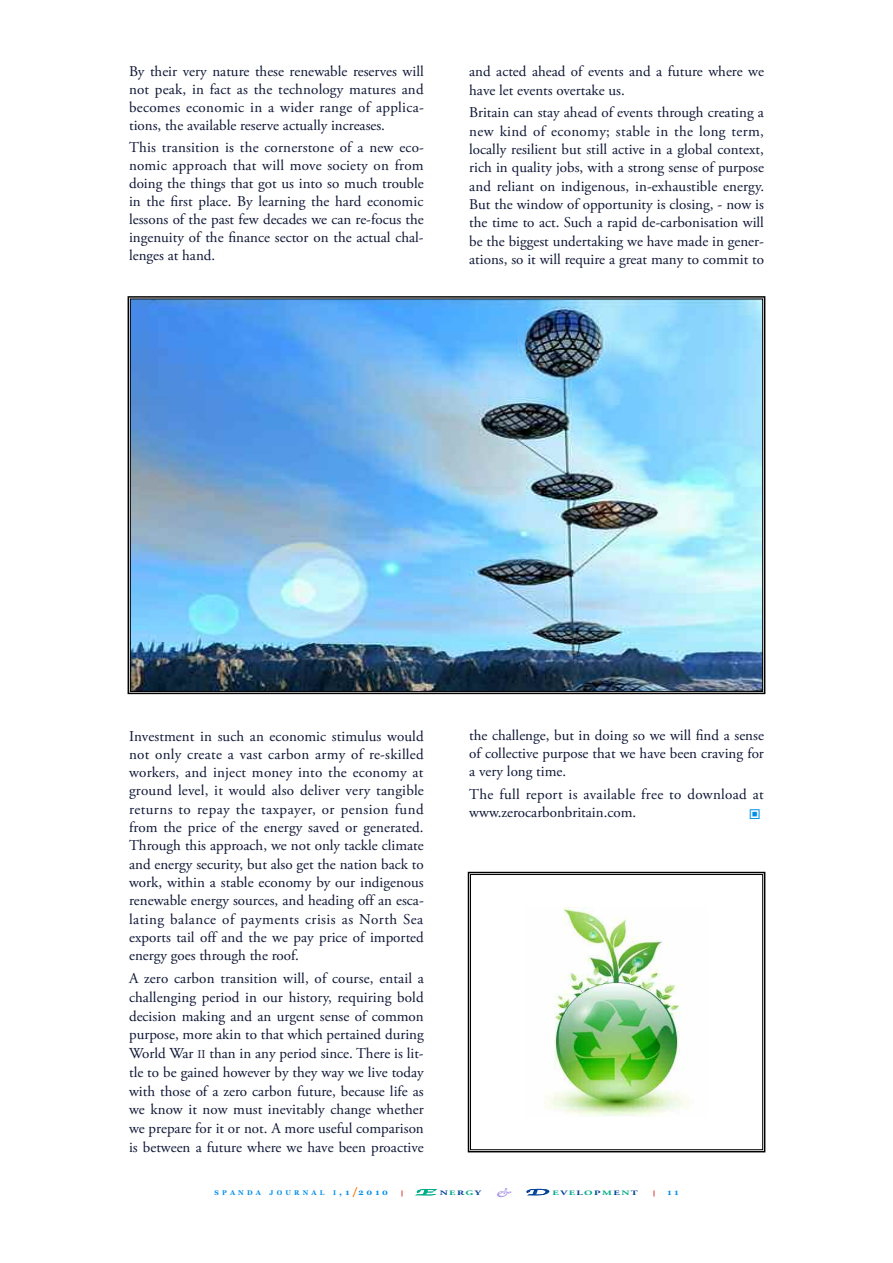
<style>
.page{position:relative;width:893px;height:1263px;background:#fff}
.page>*{position:absolute;margin:0;border:0;box-sizing:border-box;transform-origin:0 0}
.t1{font:15px/18.3px "Adobe Garamond Pro";color:#0e1634;text-align:justify}
.t2{font:15px/18.3px "Adobe Garamond Pro";letter-spacing:.02em;color:#0e1634}
.t3{font:700 8.25px "Georgia";color:#008eea}
.t4{font:700 6.75px "Georgia";letter-spacing:.465em;color:#008eea}
.t5{font:700 6.75px "Adobe Garamond Pro";letter-spacing:.14em;color:#00ab8a;scale:1.6 1}
.t6{font:700 6.75px "Adobe Garamond Pro";letter-spacing:.14em;color:#004099;scale:1.6 1}
.t7{font:900 6px "Palatino";color:#c00}
.s1{font-size:12px}
.s2{font-size:6.75px}
.s3{font-size:9px}
.s4{font-size:10.5px;color:#ff7500}
.s5{font-family:"Apple Chancery";font-weight:400;font-size:9px;color:#00ab8a}
.s6{color:#00ab8a}
.s7{font-style:italic;font-size:12px;color:#b09eed}
.s8{font-family:"Apple Chancery";font-weight:400;font-size:9px;color:#004099}
.s9{color:#004099}
</style>
<div class="page">
<img style="left:132px;top:301px;width:629px;height:389px">
<img style="left:545px;top:907px;width:145px;height:210px">
<div style="left:468px;top:872px;width:297px;height:280px;border:2px solid #000"></div>
<div style="left:470px;top:874px;width:293px;height:276px;border:1px solid #000"></div>
<p class="t1" style="left:129px;top:64px;width:296px">By their very nature these renewable reserves will not peak, in fact as the technology matures and becomes economic in a wider range of applica&shy;tions, the available reserve actually increases.</p>
<p class="t1" style="left:129px;top:140px;width:296px">This transition is the cornerstone of a new eco&shy;nomic approach that will move society on from doing the things that got us into so much trouble in the first place. By learning the hard economic lessons of the past few decades we can re-focus the ingenuity of the finance sector on the actual chal&shy;lenges at hand.</p>
<p class="t1" style="left:469px;top:63px;width:296px;line-height:18.8px">and acted ahead of events and a future where we have let events overtake us.</p>
<p class="t1" style="left:469px;top:105px;width:296px">Britain can stay ahead of events through creating a new kind of economy; stable in the long term, locally resilient but still active in a global context, rich in quality jobs, with a strong sense of purpose and reliant on indigenous, in-exhaustible energy.<br>But the window of opportunity is closing, - now is the time to act. Such a rapid de-carbonisation will be the biggest undertaking we have made in gener&shy;ations, so it will require a great many to commit to</p>
<p class="t1" style="left:129px;top:728px;width:296px">Investment in such an economic stimulus would not only create a vast carbon army of re-skilled workers, and inject money into the economy at ground level, it would also deliver very tangible returns to repay the taxpayer, or pension fund from the price of the energy saved or generated.<br>Through this approach, we not only tackle climate and energy security, but also get the nation back to work, within a stable economy by our indigenous renewable energy sources, and heading off an esca&shy;lating balance of payments crisis as North Sea exports tail off and the we pay price of imported energy goes through the roof.</p>
<p class="t1" style="left:129px;top:970px;width:296px;line-height:18.8px">A zero carbon transition will, of course, entail a challenging period in our history, requiring bold decision making and an urgent sense of common purpose, more akin to that which pertained during World War <span class="s1">II</span> than in any period since. There is lit&shy;tle to be gained however by they way we live today with those of a zero carbon future, because life as we know it now must inevitably change whether we prepare for it or not. A more useful comparison is between a future where we have been proactive</p>
<p class="t1" style="left:469px;top:727px;width:296px">the challenge, but in doing so we will find a sense of collective purpose that we have been craving for a very long time.</p>
<p class="t2" style="left:469px;top:786px;width:296px">The full report is available free to download at www.zerocarbonbritain.com.</p>
<p class="t4" style="left:215px;top:1189px;width:48px">SPANDA</p>
<p class="t4" style="left:270px;top:1189px;width:56px">JOURNAL</p>
<p class="t3" style="left:333px;top:1188px;width:56px"><span class="s2">I</span> <span class="s3">,</span>1<span class="s4">/</span>2010</p>
<p class="t7" style="left:402px;top:1190px;width:3px">|</p>
<p class="t6" style="left:416px;top:1190px;width:61px"><span class="s5">E</span>N<span class="s6">E</span>R<span class="s6">G</span>Y <span class="s7">&amp;</span></p>
<p class="t5" style="left:526px;top:1190px;width:72px"><span class="s8">D</span>E<span class="s9">V</span>E<span class="s9">L</span>O<span class="s9">P</span>M<span class="s9">E</span>N<span class="s9">T</span></p>
<p class="t7" style="left:654px;top:1190px;width:3px">|</p>
<p class="t3" style="left:667px;top:1187px;width:12px">1 1</p>
</div>
